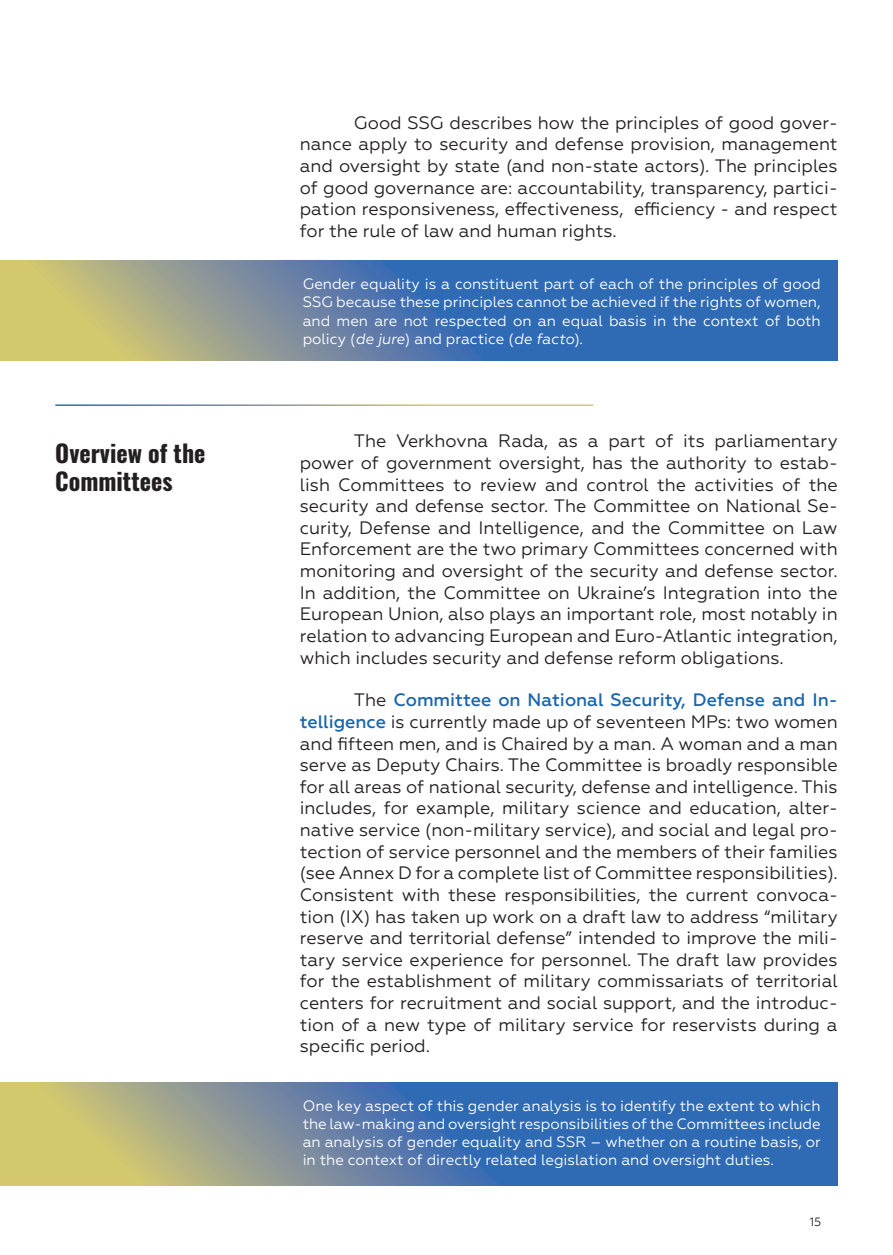
<style>
.page{position:relative;width:893px;height:1255px;background:#fff}
.page>*{position:absolute;margin:0;border:0;box-sizing:border-box;transform-origin:0 0}
.sub_header_new{font:24px/28.8px "Oswald";color:#231f20}
.body_english{font:18px/21.6px "Geometria";color:#231f20;text-align:justify}
.last_before_next_sec{font:18px/21.6px "Geometria";color:#231f20;text-align:justify}
.frame_text{font:15px/18px "Geometria";color:#fff;text-align:justify}
.t1{font:12px "Geometria";color:#231f20}
.s1{font-style:italic}
.s2{font-weight:500;color:#1965ae}
</style>
<div class="page">
<svg style="left:1px;top:261px;width:837px;height:99px;background:#6385a1"></svg>
<svg style="left:1px;top:1082px;width:837px;height:103px;background:#6586a0"></svg>
<p class="sub_header_new" style="left:55px;top:436px;width:152px">Overview of the<br>Committees</p>
<p class="last_before_next_sec" style="left:300px;top:112px;width:539px;text-indent:54px">Good SSG describes how the principles of good gover&shy;nance apply to security and defense provision, management and oversight by state (and non-state actors). The principles of good governance are: accountability, transparency, partici&shy;pation responsiveness, effectiveness, efficiency - and respect for the rule of law and human rights.</p>
<p class="frame_text" style="left:303px;top:275px;width:520px">Gender equality is a constituent part of each of the principles of good SSG because these principles cannot be achieved if the rights of women, and men are not respected on an equal basis in the context of both policy (<span class="s1">de jure</span>) and practice (<span class="s1">de facto</span>).</p>
<p class="body_english" style="left:300px;top:430px;width:539px;text-indent:54px">The Verkhovna Rada, as a part of its parliamentary power of government oversight, has the authority to estab&shy;lish Committees to review and control the activities of the security and defense sector. The Committee on National Se&shy;curity, Defense and Intelligence, and the Committee on Law Enforcement are the two primary Committees concerned with monitoring and oversight of the security and defense sector.<br>In addition, the Committee on Ukraine’s Integration into the European Union, also plays an important role, most notably in relation to advancing European and Euro-Atlantic integration, which includes security and defense reform obligations.</p>
<p class="body_english" style="left:300px;top:689px;width:539px;text-indent:54px">The <span class="s2">Committee on National Security, Defense and In&shy;telligence</span> is currently made up of seventeen MPs: two women and fifteen men, and is Chaired by a man. A woman and a man serve as Deputy Chairs. The Committee is broadly responsible for all areas of national security, defense and intelligence. This includes, for example, military science and education, alter&shy;native service (non-military service), and social and legal pro&shy;tection of service personnel and the members of their families (see Annex D for a complete list of Committee responsibilities).<br>Consistent with these responsibilities, the current convoca&shy;tion (IX) has taken up work on a draft law to address “military reserve and territorial defense” intended to improve the mili&shy;tary service experience for personnel. The draft law provides for the establishment of military commissariats of territorial centers for recruitment and social support, and the introduc&shy;tion of a new type of military service for reservists during a specific period.</p>
<p class="frame_text" style="left:303px;top:1097px;width:520px">One key aspect of this gender analysis is to identify the extent to which the law-making and oversight responsibilities of the Committees include an analysis of gender equality and SSR – whether on a routine basis, or in the context of directly related legislation and oversight duties.</p>
<p class="t1" style="left:810px;top:1214px;width:13px">15</p>
</div>
